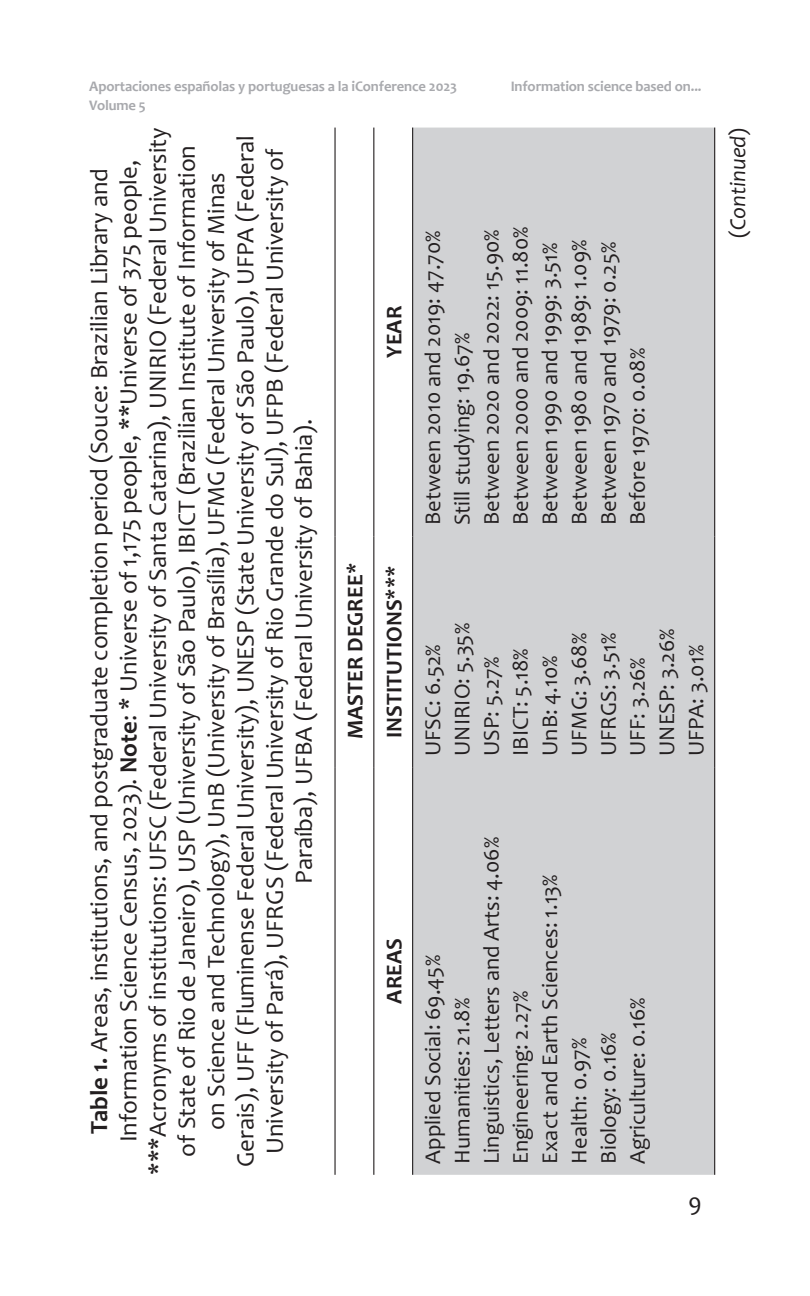
<style>
.page{position:relative;width:810px;height:1296px;background:#fff}
.page>*{position:absolute;margin:0;border:0;box-sizing:border-box;transform-origin:0 0}
.TableCap{font:24.75px/29.2px "Candara";color:#231f20;text-align:center}
.TB{font:22.5px "Candara";color:#231f20}
.TCH{font:700 22.5px "Candara";color:#231f20}
.TB-2{font:italic 22.5px "Candara";color:#231f20}
.t1{font:700 14.62px "Candara";letter-spacing:-.01em;color:#a8a9ad}
.s1{font-weight:700}
.s2{font-style:normal}
</style>
<div class="page">
<div style="left:413px;top:128px;width:301px;height:1047px;background:#d1d2d4"></div>
<hr style="left:334px;top:767px;width:2px;height:408px;background:#231f20">
<hr style="left:334px;top:536px;width:2px;height:231px;background:#231f20">
<hr style="left:334px;top:128px;width:2px;height:408px;background:#231f20">
<hr style="left:373px;top:767px;width:1px;height:408px;background:#231f20">
<hr style="left:373px;top:536px;width:1px;height:231px;background:#231f20">
<hr style="left:373px;top:128px;width:1px;height:408px;background:#231f20">
<hr style="left:714px;top:767px;width:1px;height:408px;background:#231f20">
<hr style="left:714px;top:536px;width:1px;height:231px;background:#231f20">
<hr style="left:714px;top:128px;width:1px;height:408px;background:#231f20">
<hr style="left:412px;top:767px;width:1px;height:408px;background:#231f20">
<hr style="left:412px;top:536px;width:1px;height:231px;background:#231f20">
<hr style="left:412px;top:128px;width:1px;height:408px;background:#231f20">
<p class="t1" style="left:89px;top:77px;width:369px">Aportaciones españolas y portuguesas a la iConference 2023</p>
<p class="t1" style="left:511px;top:77px;width:192px">Information science based on...</p>
<p class="TableCap" style="left:84px;top:1175px;width:1049px;rotate:-90deg"><span class="s1">Table 1.</span> Areas, institutions, and postgraduate completion period (Souce: Brazilian Library and Information Science Census, 2023). <span class="s1">Note</span>: * Universe of 1,175 people, **Universe of 375 people, ***Acronyms of institutions: UFSC (Federal University of Santa Catarina), UNIRIO (Federal University of State of Rio de Janeiro), USP (University of São Paulo), IBICT (Brazilian Institute of Information<br>on Science and Technology), UnB (University of Brasília), UFMG (Federal University of Minas<br>Gerais), UFF (Fluminense Federal University), UNESP (State University of São Paulo), UFPA (Federal University of Pará), UFRGS (Federal University of Rio Grande do Sul), UFPB (Federal University of Paraíba), UFBA (Federal University of Bahia).</p>
<p class="t1" style="left:89px;top:96px;width:58px">Volume 5</p>
<p class="TB" style="left:477px;top:525px;width:297px;rotate:-90deg">Between 2020 and 2022: 15.90%</p>
<p class="TB" style="left:507px;top:525px;width:300px;rotate:-90deg">Between 2000 and 2009: 11.80%</p>
<p class="TB" style="left:419px;top:525px;width:296px;rotate:-90deg">Between 2010 and 2019: 47.70%</p>
<p class="TB" style="left:536px;top:525px;width:284px;rotate:-90deg">Between 1990 and 1999: 3.51%</p>
<p class="TB" style="left:565px;top:525px;width:287px;rotate:-90deg">Between 1980 and 1989: 1.09%</p>
<p class="TB" style="left:594px;top:525px;width:285px;rotate:-90deg">Between 1970 and 1979: 0.25%</p>
<p class="TCH" style="left:380px;top:358px;width:53px;rotate:-90deg">YEAR</p>
<p class="TB" style="left:448px;top:525px;width:194px;rotate:-90deg">Still studying: 19.67%</p>
<p class="TB" style="left:624px;top:525px;width:179px;rotate:-90deg">Before 1970: 0.08%</p>
<p class="TCH" style="left:341px;top:739px;width:178px;rotate:-90deg">MASTER DEGREE*</p>
<p class="TCH" style="left:380px;top:738px;width:174px;rotate:-90deg">INSTITUTIONS***</p>
<p class="TB" style="left:448px;top:756px;width:134px;rotate:-90deg">UNIRIO: 5.35%</p>
<p class="TB" style="left:653px;top:756px;width:129px;rotate:-90deg">UNESP: 3.26%</p>
<p class="TB" style="left:565px;top:756px;width:124px;rotate:-90deg">UFMG: 3.68%</p>
<p class="TB" style="left:594px;top:756px;width:124px;rotate:-90deg">UFRGS: 3.51%</p>
<p class="TB" style="left:419px;top:756px;width:113px;rotate:-90deg">UFSC: 6.52%</p>
<p class="TB" style="left:682px;top:756px;width:112px;rotate:-90deg">UFPA: 3.01%</p>
<p class="TB" style="left:477px;top:756px;width:100px;rotate:-90deg">USP: 5.27%</p>
<p class="TB" style="left:507px;top:756px;width:109px;rotate:-90deg">IBICT: 5.18%</p>
<p class="TB" style="left:536px;top:756px;width:102px;rotate:-90deg">UnB: 4.10%</p>
<p class="TB" style="left:624px;top:756px;width:100px;rotate:-90deg">UFF: 3.26%</p>
<p class="TB" style="left:477px;top:1164px;width:328px;rotate:-90deg">Linguistics, Letters and Arts: 4.06%</p>
<p class="TB" style="left:536px;top:1164px;width:291px;rotate:-90deg">Exact and Earth Sciences: 1.13%</p>
<p class="TCH" style="left:380px;top:1004px;width:67px;rotate:-90deg">AREAS</p>
<p class="TB" style="left:419px;top:1164px;width:210px;rotate:-90deg">Applied Social: 69.45%</p>
<p class="TB" style="left:507px;top:1164px;width:174px;rotate:-90deg">Engineering: 2.27%</p>
<p class="TB" style="left:624px;top:1164px;width:168px;rotate:-90deg">Agriculture: 0.16%</p>
<p class="TB" style="left:448px;top:1164px;width:167px;rotate:-90deg">Humanities: 21.8%</p>
<p class="TB" style="left:565px;top:1164px;width:127px;rotate:-90deg">Health: 0.97%</p>
<p class="TB" style="left:594px;top:1164px;width:133px;rotate:-90deg">Biology: 0.16%</p>
<p class="TableCap" style="left:688px;top:1187px;width:15px">9</p>
<p class="TB-2" style="left:724px;top:238px;width:112px;rotate:-90deg"><span class="s2">(</span>Continued<span class="s2">)</span></p>
</div>
